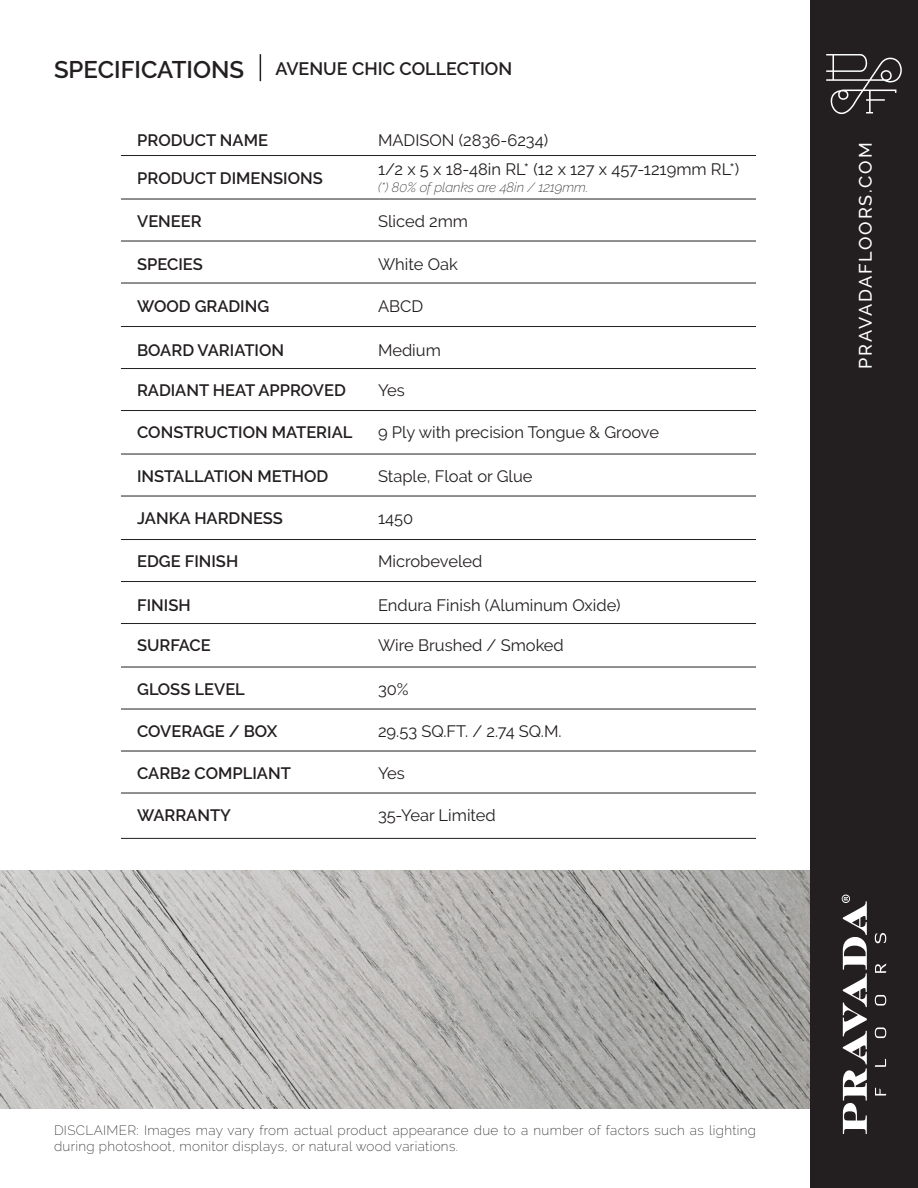
<style>
.page{position:relative;width:918px;height:1188px;background:#fff}
.page>*{position:absolute;margin:0;border:0;box-sizing:border-box;transform-origin:0 0}
.t1{font:600 24px "Raleway";color:#231f20}
.t2{font:600 18px "Raleway";color:#231f20}
.t3{font:500 18px "Raleway";letter-spacing:.1em;color:#fff}
.t4{font:16.5px "Raleway";color:#231f20}
.t5{font:600 16.5px "Raleway";color:#231f20}
.t6{font:200 13.5px/16.2px "Raleway";letter-spacing:.025em;color:#231f20}
.t7{font:italic 200 13.5px "Raleway";color:#231f20}
</style>
<div class="page">
<div style="left:810px;top:1px;width:108px;height:1187px;background:#231f20"></div>
<svg style="left:875px;top:1088px;width:11px;height:8px"></svg>
<svg style="left:875px;top:1059px;width:11px;height:8px"></svg>
<svg style="left:875px;top:1027px;width:11px;height:11px"></svg>
<svg style="left:875px;top:995px;width:11px;height:11px"></svg>
<svg style="left:875px;top:964px;width:11px;height:9px"></svg>
<svg style="left:875px;top:933px;width:11px;height:10px"></svg>
<svg style="left:842px;top:895px;width:25px;height:239px"></svg>
<svg style="left:826px;top:54px;width:76px;height:60px"></svg>
<img style="left:0;top:870px;width:810px;height:238px">
<svg style="left:260px;top:54px;width:1px;height:27px"></svg>
<hr style="left:121px;top:155px;width:635px;height:1px;background:#231f20">
<hr style="left:121px;top:199px;width:635px;height:1px;background:#231f20">
<hr style="left:121px;top:241px;width:635px;height:1px;background:#231f20">
<hr style="left:121px;top:283px;width:635px;height:1px;background:#231f20">
<hr style="left:121px;top:326px;width:635px;height:1px;background:#231f20">
<hr style="left:121px;top:368px;width:635px;height:1px;background:#231f20">
<hr style="left:121px;top:410px;width:635px;height:1px;background:#231f20">
<hr style="left:121px;top:454px;width:635px;height:1px;background:#231f20">
<hr style="left:121px;top:496px;width:635px;height:1px;background:#231f20">
<hr style="left:121px;top:539px;width:635px;height:1px;background:#231f20">
<hr style="left:121px;top:581px;width:635px;height:1px;background:#231f20">
<hr style="left:121px;top:623px;width:635px;height:1px;background:#231f20">
<hr style="left:121px;top:667px;width:635px;height:1px;background:#231f20">
<hr style="left:121px;top:709px;width:635px;height:1px;background:#231f20">
<hr style="left:121px;top:751px;width:635px;height:1px;background:#231f20">
<hr style="left:121px;top:793px;width:635px;height:1px;background:#231f20">
<hr style="left:121px;top:838px;width:635px;height:1px;background:#231f20">
<p class="t1" style="left:54px;top:56px;width:192px">SPECIFICATIONS</p>
<p class="t2" style="left:275px;top:59px;width:238px">AVENUE CHIC COLLECTION</p>
<p class="t5" style="left:137px;top:130px;width:132px">PRODUCT NAME</p>
<p class="t4" style="left:378px;top:130px;width:172px">MADISON (2836-6234)</p>
<p class="t5" style="left:137px;top:168px;width:187px">PRODUCT DIMENSIONS</p>
<p class="t4" style="left:378px;top:159px;width:363px">1/2 x 5 x 18-48in RL* (12 x 127 x 457-1219mm RL*)</p>
<p class="t7" style="left:378px;top:180px;width:212px">(*) 80% of planks are 48in / 1219mm.</p>
<p class="t4" style="left:378px;top:211px;width:92px">Sliced 2mm</p>
<p class="t5" style="left:137px;top:211px;width:66px">VENEER</p>
<p class="t5" style="left:137px;top:255px;width:67px">SPECIES</p>
<p class="t4" style="left:378px;top:255px;width:81px">White Oak</p>
<p class="t5" style="left:137px;top:297px;width:134px">WOOD GRADING</p>
<p class="t4" style="left:378px;top:297px;width:47px">ABCD</p>
<p class="t5" style="left:137px;top:340px;width:148px">BOARD VARIATION</p>
<p class="t4" style="left:378px;top:340px;width:64px">Medium</p>
<p class="t5" style="left:137px;top:381px;width:210px">RADIANT HEAT APPROVED</p>
<p class="t4" style="left:378px;top:381px;width:28px">Yes</p>
<p class="t5" style="left:137px;top:423px;width:217px">CONSTRUCTION MATERIAL</p>
<p class="t4" style="left:378px;top:423px;width:283px">9 Ply with precision Tongue &amp; Groove</p>
<p class="t5" style="left:137px;top:466px;width:193px">INSTALLATION METHOD</p>
<p class="t4" style="left:378px;top:466px;width:156px">Staple, Float or Glue</p>
<p class="t5" style="left:137px;top:508px;width:147px">JANKA HARDNESS</p>
<p class="t4" style="left:378px;top:508px;width:37px">1450</p>
<p class="t5" style="left:137px;top:552px;width:103px">EDGE FINISH</p>
<p class="t4" style="left:378px;top:552px;width:106px">Microbeveled</p>
<p class="t5" style="left:137px;top:595px;width:55px">FINISH</p>
<p class="t4" style="left:378px;top:595px;width:244px">Endura Finish (Aluminum Oxide)</p>
<p class="t5" style="left:137px;top:636px;width:75px">SURFACE</p>
<p class="t4" style="left:378px;top:636px;width:187px">Wire Brushed / Smoked</p>
<p class="t5" style="left:137px;top:679px;width:109px">GLOSS LEVEL</p>
<p class="t4" style="left:378px;top:679px;width:32px">30%</p>
<p class="t5" style="left:137px;top:721px;width:142px">COVERAGE / BOX</p>
<p class="t4" style="left:378px;top:721px;width:185px">29.53 SQ.FT. / 2.74 SQ.M.</p>
<p class="t5" style="left:137px;top:763px;width:155px">CARB2 COMPLIANT</p>
<p class="t4" style="left:378px;top:763px;width:28px">Yes</p>
<p class="t5" style="left:137px;top:806px;width:95px">WARRANTY</p>
<p class="t4" style="left:378px;top:806px;width:119px">35-Year Limited</p>
<p class="t3" style="left:855px;top:369px;width:228px;rotate:-90deg">PRAVADAFLOORS.COM</p>
<p class="t6" style="left:54px;top:1122px;width:704px">DISCLAIMER: Images may vary from actual product appearance due to a number of factors such as lighting during photoshoot, monitor displays, or natural wood variations.</p>
</div>
